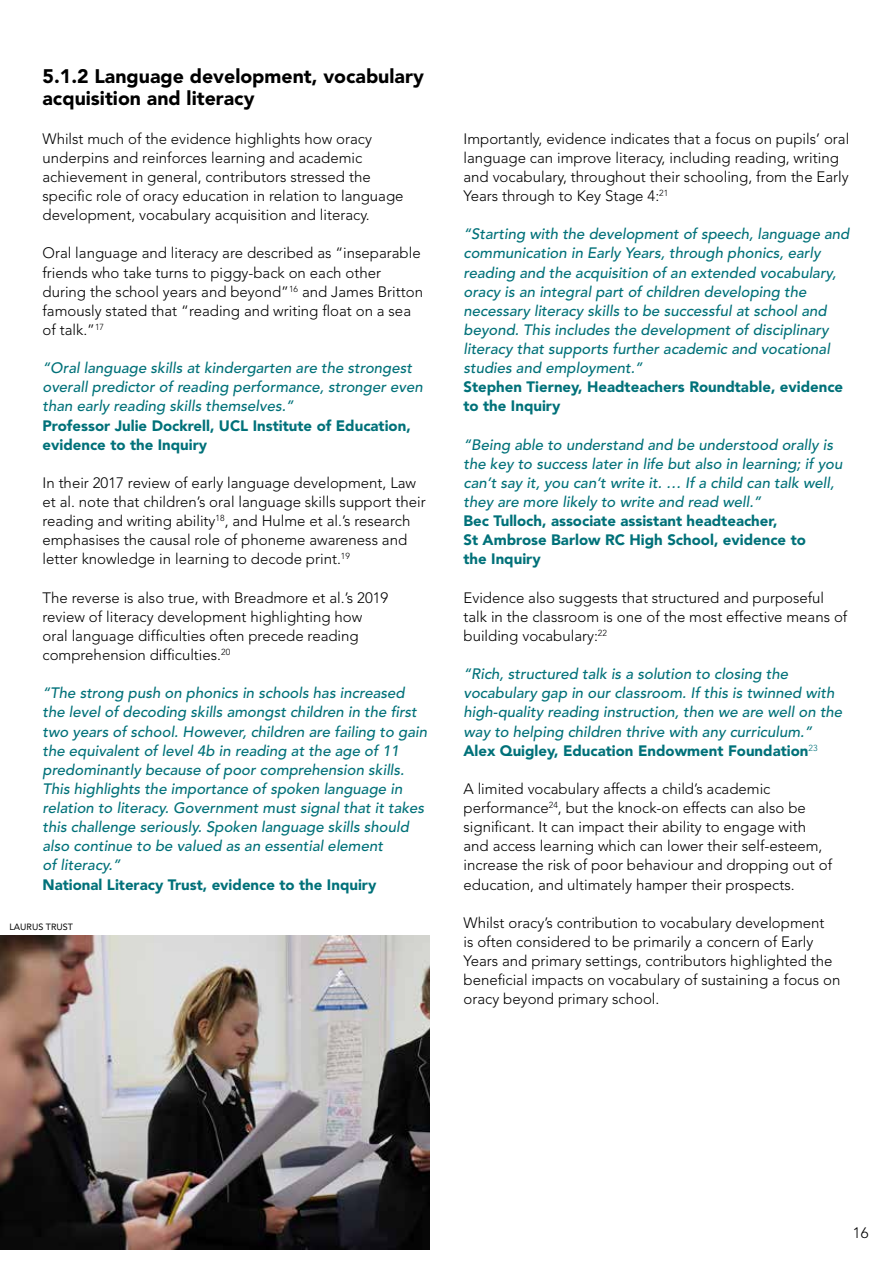
<style>
.page{position:relative;width:893px;height:1263px;background:#fff}
.page>*{position:absolute;margin:0;border:0;box-sizing:border-box;transform-origin:0 0}
.t1{font:900 19.5px/22.5px "Avenir";color:#000}
.t2{font:300 15px/19.2px "Avenir";color:#000}
.t3{font:italic 500 15px/19.2px "Avenir";color:#007179}
.t4{font:900 15px/19.2px "Avenir";color:#007179}
.t5{font:9px "Avenir";color:#000}
.s1{font-weight:900;font-style:normal}
</style>
<div class="page">
<img style="left:0;top:935px;width:429px;height:314px">
<h1 class="t1" style="left:43px;top:65px;width:383px">5.1.2 Language development, vocabulary acquisition and literacy</h1>
<p class="t2" style="left:43px;top:129px;width:363px">Whilst much of the evidence highlights how oracy underpins and reinforces learning and academic achievement in general, contributors stressed the specific role of oracy education in relation to language development, vocabulary acquisition and literacy.</p>
<p class="t2" style="left:43px;top:244px;width:382px">Oral language and literacy are described as “inseparable friends who take turns to piggy-back on each other during the school years and beyond”<sup>16</sup> and James Britton famously stated that “reading and writing float on a sea of talk.”<sup>17</sup></p>
<p class="t3" style="left:43px;top:359px;width:382px">“Oral language skills at kindergarten are the strongest overall predictor of reading performance, stronger even than early reading skills themselves.”</p>
<p class="t4" style="left:43px;top:416px;width:370px">Professor Julie Dockrell, UCL Institute of Education, evidence to the Inquiry</p>
<p class="t2" style="left:43px;top:473px;width:385px">In their 2017 review of early language development, Law et al. note that children’s oral language skills support their reading and writing ability<sup>18</sup>, and Hulme et al.’s research emphasises the causal role of phoneme awareness and letter knowledge in learning to decode print.<sup>19</sup></p>
<p class="t2" style="left:43px;top:588px;width:347px">The reverse is also true, with Breadmore et al.’s 2019 review of literacy development highlighting how oral language difficulties often precede reading comprehension difficulties.<sup>20</sup></p>
<p class="t3" style="left:43px;top:684px;width:386px">“The strong push on phonics in schools has increased the level of decoding skills amongst children in the first two years of school. However, children are failing to gain the equivalent of level 4b in reading at the age of 11 predominantly because of poor comprehension skills.<br>This highlights the importance of spoken language in relation to literacy. Government must signal that it takes this challenge seriously. Spoken language skills should also continue to be valued as an essential element<br>of literacy.”</p>
<p class="t4" style="left:43px;top:875px;width:335px">National Literacy Trust, evidence to the Inquiry</p>
<p class="t5" style="left:9px;top:921px;width:65px">LAURUS TRUST</p>
<p class="t2" style="left:463px;top:129px;width:387px">Importantly, evidence indicates that a focus on pupils’ oral language can improve literacy, including reading, writing and vocabulary, throughout their schooling, from the Early Years through to Key Stage 4:<sup>21</sup></p>
<p class="t3" style="left:463px;top:225px;width:387px">“Starting with the development of speech, language and communication in Early Years, through phonics, early reading and the acquisition of an extended vocabulary, oracy is an integral part of children developing the necessary literacy skills to be successful at school and beyond. This includes the development of disciplinary literacy that supports further academic and vocational studies and employment.”</p>
<p class="t4" style="left:463px;top:377px;width:381px">Stephen Tierney, Headteachers Roundtable, evidence to the Inquiry</p>
<p class="t3" style="left:463px;top:435px;width:380px">“Being able to understand and be understood orally is the key to success later in life but also in learning; if you can’t say it, you can’t write it. … If a child can talk well, they are more likely to write and read well.”</p>
<p class="t4" style="left:463px;top:511px;width:344px">Bec Tulloch, associate assistant headteacher,<br>St Ambrose Barlow RC High School, evidence to the Inquiry</p>
<p class="t2" style="left:463px;top:588px;width:385px">Evidence also suggests that structured and purposeful talk in the classroom is one of the most effective means of building vocabulary:<sup>22</sup></p>
<p class="t3" style="left:463px;top:665px;width:380px">“Rich, structured talk is a solution to closing the vocabulary gap in our classroom. If this is twinned with high-quality reading instruction, then we are well on the way to helping children thrive with any curriculum.” <span class="s1">Alex Quigley, Education Endowment Foundation</span><sup>23</sup></p>
<p class="t2" style="left:463px;top:779px;width:370px">A limited vocabulary affects a child’s academic performance<sup>24</sup>, but the knock-on effects can also be significant. It can impact their ability to engage with and access learning which can lower their self-esteem, increase the risk of poor behaviour and dropping out of education, and ultimately hamper their prospects.</p>
<p class="t2" style="left:463px;top:913px;width:378px">Whilst oracy’s contribution to vocabulary development<br>is often considered to be primarily a concern of Early Years and primary settings, contributors highlighted the beneficial impacts on vocabulary of sustaining a focus on oracy beyond primary school.</p>
<p class="t2" style="left:853px;top:1223px;width:17px">16</p>
</div>
